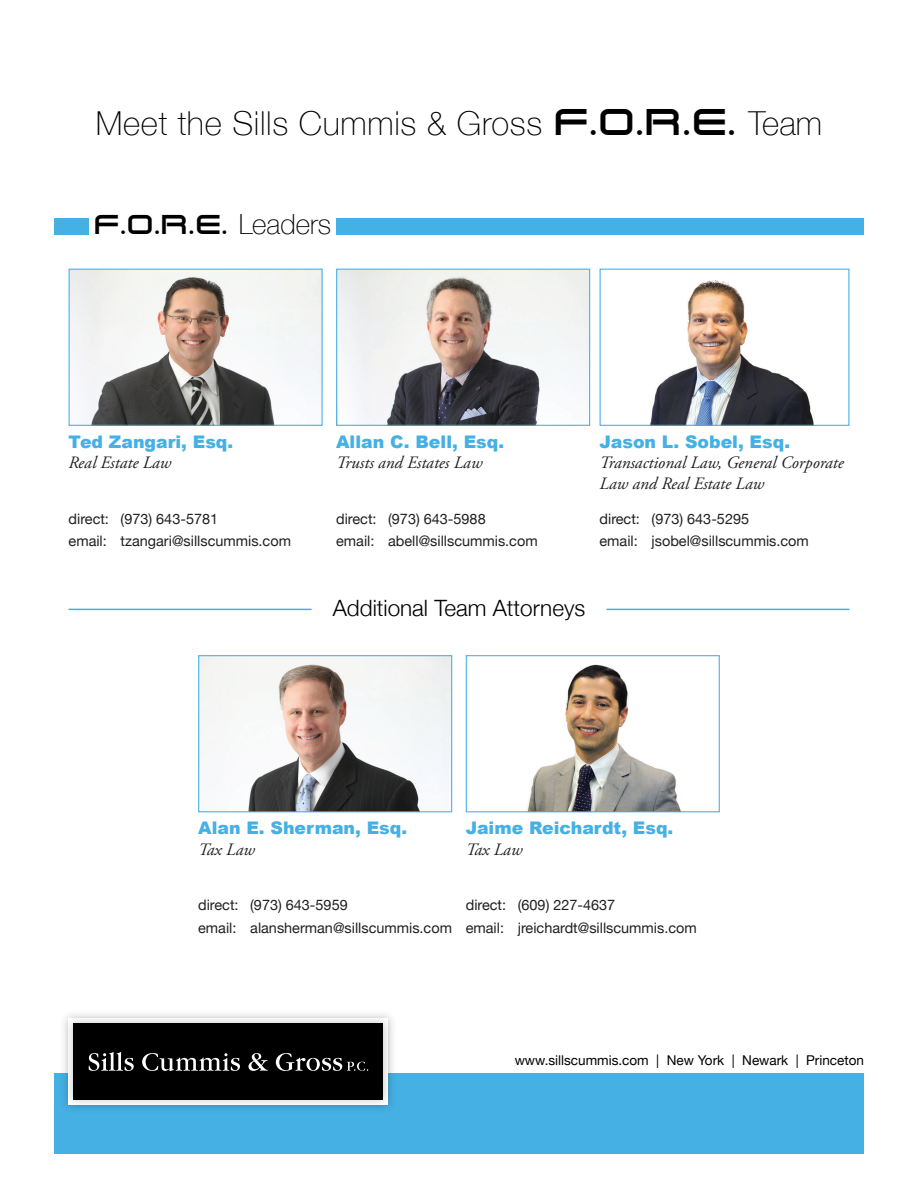
<style>
.page{position:relative;width:918px;height:1188px;background:#fff}
.page>*{position:absolute;margin:0;border:0;box-sizing:border-box;transform-origin:0 0}
.t1{font:100 33px "Helvetica Neue";letter-spacing:.02em;color:#000}
.t2{font:33px "Saved By Zero";color:#000}
.t3{font:300 22.5px "Helvetica Neue";color:#000}
.t4{font:italic 17.4px/20.9px "Adobe Garamond Pro";color:#231f20}
.t5{font:900 17.4px "Arial";color:#45b0e4}
.t6{font:14.4px/23px "Helvetica Neue";color:#231f20}
.t7{font:13.5px "Helvetica Neue";color:#000}
.s1{font-family:"Saved By Zero";font-weight:400;font-size:45px}
.s2{font-family:"Helvetica Neue";font-weight:100;font-size:27.75px}
</style>
<div class="page">
<div style="left:54px;top:1073px;width:810px;height:81px;background:#45b0e4"></div>
<div style="left:60px;top:1009px;width:338px;height:105px;background:#231f20;opacity:.25"></div>
<div style="left:65px;top:1014px;width:327px;height:95px;background:#231f20;opacity:.25"></div>
<div style="left:74px;top:1023px;width:309px;height:77px;background:#000"></div>
<svg style="left:89px;top:1052px;width:279px;height:19px"></svg>
<div style="left:54px;top:218px;width:35px;height:16px;background:#45b0e4"></div>
<div style="left:336px;top:218px;width:528px;height:16px;background:#45b0e4"></div>
<img style="left:650px;top:280px;width:164px;height:144px">
<div style="left:600px;top:269px;width:249px;height:157px;border:1px solid #45b0e4"></div>
<img style="left:71px;top:271px;width:250px;height:153px">
<div style="left:69px;top:269px;width:254px;height:157px;border:1px solid #45b0e4"></div>
<img style="left:338px;top:271px;width:250px;height:153px">
<div style="left:336px;top:269px;width:254px;height:157px;border:1px solid #45b0e4"></div>
<img style="left:200px;top:657px;width:250px;height:153px">
<div style="left:198px;top:655px;width:254px;height:157px;border:1px solid #45b0e4"></div>
<img style="left:527px;top:664px;width:154px;height:146px">
<div style="left:466px;top:655px;width:254px;height:157px;border:1px solid #45b0e4"></div>
<hr style="left:606px;top:609px;width:243px;height:1px;background:#45b0e4">
<hr style="left:69px;top:609px;width:243px;height:1px;background:#45b0e4">
<h1 class="t1" style="left:96px;top:98px;width:728px">Meet the Sills Cummis &amp; Gross <span class="s1">F.O.R.E.</span> Team</h1>
<h1 class="t2" style="left:94px;top:208px;width:238px">F.O.R.E. <span class="s2">Leaders</span></h1>
<p class="t5" style="left:69px;top:429px;width:166px">Ted Zangari, Esq.</p>
<p class="t4" style="left:69px;top:453px;width:104px">Real Estate Law</p>
<p class="t5" style="left:336px;top:429px;width:170px">Allan C. Bell, Esq.</p>
<p class="t4" style="left:336px;top:453px;width:148px">Trusts and Estates Law</p>
<p class="t5" style="left:600px;top:429px;width:192px">Jason L. Sobel, Esq.</p>
<p class="t4" style="left:600px;top:453px;width:246px">Transactional Law, General Corporate<br>Law and Real Estate Law</p>
<p class="t6" style="left:69px;top:508px;width:224px">direct: (973) 643-5781<br>email: tzangari@sillscummis.com</p>
<p class="t6" style="left:600px;top:508px;width:211px">direct: (973) 643-5295<br>email: jsobel@sillscummis.com</p>
<p class="t6" style="left:336px;top:508px;width:203px">direct: (973) 643-5988<br>email: abell@sillscummis.com</p>
<h2 class="t3" style="left:333px;top:590px;width:254px">Additional Team Attorneys</h2>
<p class="t5" style="left:198px;top:815px;width:211px">Alan E. Sherman, Esq.</p>
<p class="t4" style="left:198px;top:840px;width:58px">Tax Law</p>
<p class="t5" style="left:466px;top:815px;width:209px">Jaime Reichardt, Esq.</p>
<p class="t4" style="left:466px;top:840px;width:58px">Tax Law</p>
<p class="t6" style="left:198px;top:894px;width:255px">direct: (973) 643-5959<br>email: alansherman@sillscummis.com</p>
<p class="t6" style="left:466px;top:894px;width:233px">direct: (609) 227-4637<br>email: jreichardt@sillscummis.com</p>
<p class="t7" style="left:515px;top:1051px;width:351px">www.sillscummis.com | New York | Newark | Princeton</p>
</div>
